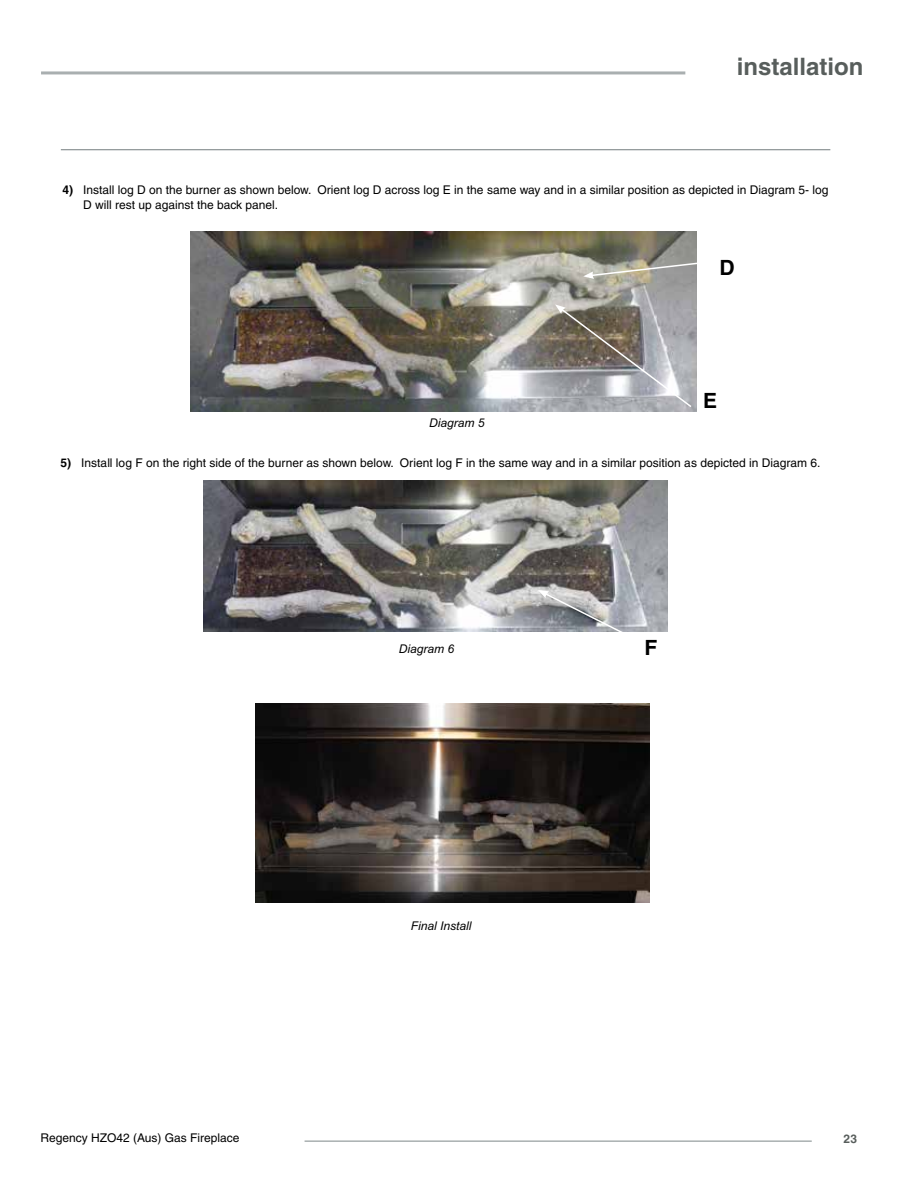
<style>
.page{position:relative;width:918px;height:1188px;background:#fff}
.page>*{position:absolute;margin:0;border:0;box-sizing:border-box;transform-origin:0 0}
.t1{font:700 24px "Helvetica";color:#585e5c}
.t2{font:700 21px "Helvetica";color:#000}
.t3{font:12px/14.4px "Helvetica";color:#000}
.t4{font:italic 12px "Arial";color:#000}
.t5{font:700 12px "Helvetica";color:#585e5c}
.s1{font-weight:700}
</style>
<div class="page">
<hr style="left:305px;top:1140px;width:507px;height:2px;background:#a9afb0">
<hr style="left:41px;top:71px;width:644px;height:3px;background:#a9afb0">
<hr style="left:61px;top:150px;width:769px;height:1px;background:#959c9d">
<hr style="left:61px;top:1187px;width:769px;height:1px;background:#959c9d">
<img style="left:190px;top:232px;width:507px;height:179px">
<svg style="left:583px;top:259px;width:114px;height:20px;background:#aaa99e"></svg>
<svg style="left:555px;top:304px;width:138px;height:105px;background:#999796"></svg>
<img style="left:204px;top:480px;width:464px;height:151px">
<svg style="left:538px;top:590px;width:108px;height:42px;background:#a3a5aa"></svg>
<img style="left:256px;top:703px;width:393px;height:199px">
<h1 class="t1" style="left:737px;top:52px;width:128px">installation</h1>
<p class="t3" style="left:83px;top:183px;width:747px;text-indent:-21px"><span class="s1">4)</span> Install log D on the burner as shown below. Orient log D across log E in the same way and in a similar position as depicted in Diagram 5- log<br>D will rest up against the back panel.</p>
<h2 class="t2" style="left:720px;top:255px;width:17px">D</h2>
<p class="t4" style="left:429px;top:415px;width:57px">Diagram 5</p>
<h2 class="t2" style="left:703px;top:388px;width:16px">E</h2>
<p class="t3" style="left:61px;top:456px;width:761px"><span class="s1">5)</span> Install log F on the right side of the burner as shown below. Orient log F in the same way and in a similar position as depicted in Diagram 6.</p>
<p class="t4" style="left:399px;top:641px;width:57px">Diagram 6</p>
<p class="t4" style="left:411px;top:918px;width:62px">Final Install</p>
<h2 class="t2" style="left:644px;top:635px;width:14px">F</h2>
<p class="t3" style="left:40px;top:1131px;width:201px">Regency HZO42 (Aus) Gas Fireplace</p>
<p class="t5" style="left:844px;top:1132px;width:15px">23</p>
</div>
